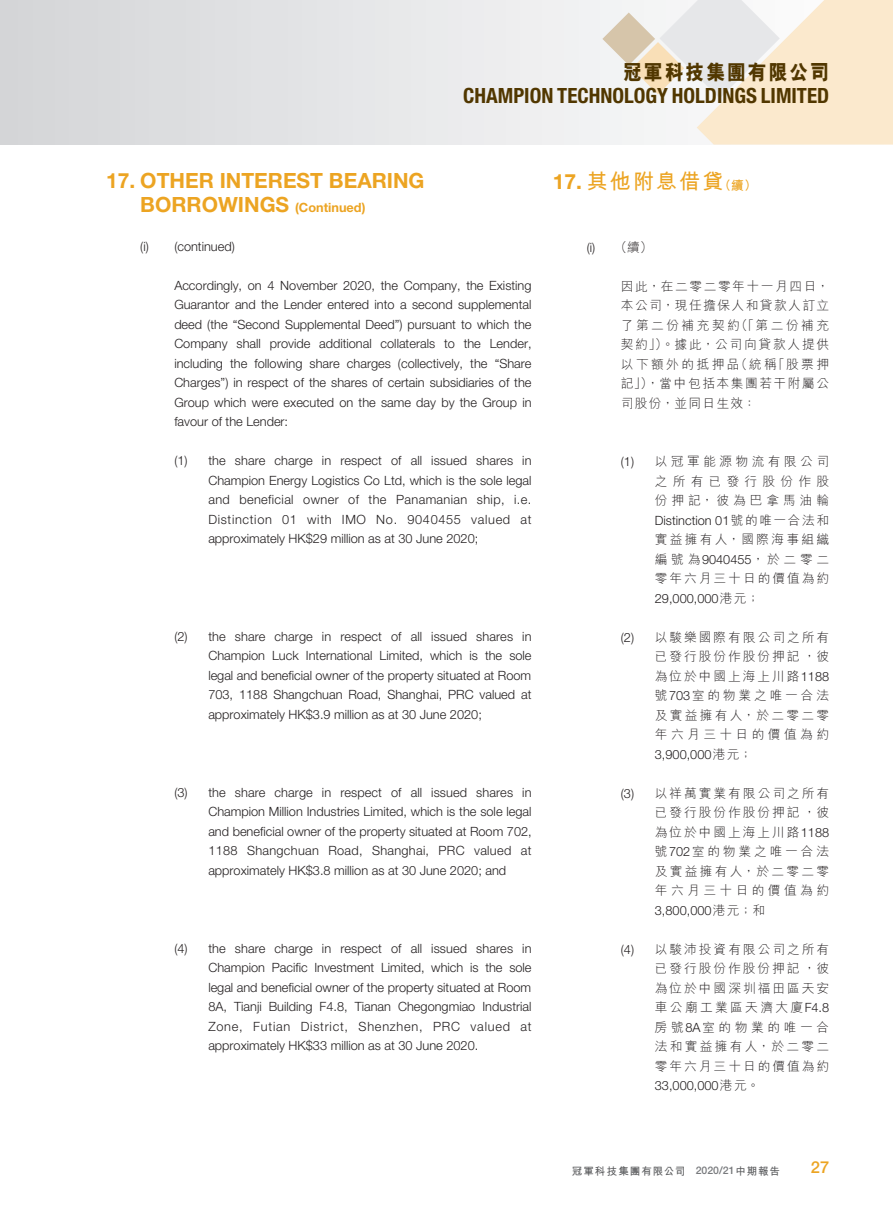
<style>
.page{position:relative;width:893px;height:1212px;background:#fff}
.page>*{position:absolute;margin:0;border:0;box-sizing:border-box;transform-origin:0 0}
.t1{font:700 condensed 21px "Helvetica Neue LT Std";color:#513700}
.t2{font:700 21px "Helvetica Neue LT Std";color:#eca422}
.t3{font:700 21px "M Hei HK";letter-spacing:.1em;color:#eca422}
.t4{font:800 21px "M Hei HK";letter-spacing:.1em;color:#513700;scale:.9 1}
.t5{font:500 16.5px "Helvetica Neue LT Std";color:#eca422}
.t6{font:300 12.75px/19.5px "Helvetica Neue LT Std";color:#231f20;text-align:justify}
.t7{font:300 12.75px/19.5px "M Hei HK";letter-spacing:.175em;color:#231f20;text-align:justify}
.t8{font:700 12.75px "Helvetica Neue LT Std";color:#eca422}
.t9{font:700 10.5px "M Hei HK";letter-spacing:.095em;color:#57585a}
.s1{font-size:21px}
.s2{font-family:"Helvetica Neue LT Std"}
.s3{font-size:12.75px}
.s4{font-family:"M Hei HK"}
.s5{font-family:"Helvetica Neue LT Std";font-weight:500;color:#787a7d}
</style>
<div class="page">
<svg style="left:0;top:0;width:602px;height:145px;background:#e2e3e5"></svg>
<svg style="left:602px;top:0;width:291px;height:145px"></svg>
<h1 class="t4" style="left:623px;top:62px;width:230px">冠軍科技集團有限公司</h1>
<h1 class="t1" style="left:463px;top:83px;width:367px">CHAMPION TECHNOLOGY HOLDINGS LIMITED</h1>
<h1 class="t2" style="left:106px;top:167px;width:320px">17. OTHER INTEREST BEARING</h1>
<p class="t8" style="left:140px;top:199px;width:227px"><span class="s1">BORROWINGS</span> (Continued)</p>
<p class="t6" style="left:140px;top:236px;width:96px">(i) (continued)</p>
<p class="t6" style="left:174px;top:275px;width:359px">Accordingly, on 4 November 2020, the Company, the Existing Guarantor and the Lender entered into a second supplemental deed (the “Second Supplemental Deed”) pursuant to which the Company shall provide additional collaterals to the Lender, including the following share charges (collectively, the “Share Charges”) in respect of the shares of certain subsidiaries of the Group which were executed on the same day by the Group in favour of the Lender:</p>
<p class="t6" style="left:208px;top:450px;width:325px;text-indent:-34px">(1) the share charge in respect of all issued shares in Champion Energy Logistics Co Ltd, which is the sole legal and beneficial owner of the Panamanian ship, i.e.<br>Distinction 01 with IMO No. 9040455 valued at approximately HK$29 million as at 30 June 2020;</p>
<p class="t6" style="left:208px;top:626px;width:325px;text-indent:-34px">(2) the share charge in respect of all issued shares in Champion Luck International Limited, which is the sole legal and beneficial owner of the property situated at Room 703, 1188 Shangchuan Road, Shanghai, PRC valued at approximately HK$3.9 million as at 30 June 2020;</p>
<p class="t6" style="left:208px;top:782px;width:325px;text-indent:-34px">(3) the share charge in respect of all issued shares in Champion Million Industries Limited, which is the sole legal and beneficial owner of the property situated at Room 702, 1188 Shangchuan Road, Shanghai, PRC valued at approximately HK$3.8 million as at 30 June 2020; and</p>
<p class="t6" style="left:208px;top:938px;width:325px;text-indent:-34px">(4) the share charge in respect of all issued shares in Champion Pacific Investment Limited, which is the sole legal and beneficial owner of the property situated at Room 8A, Tianji Building F4.8, Tianan Chegongmiao Industrial Zone, Futian District, Shenzhen, PRC valued at approximately HK$33 million as at 30 June 2020.</p>
<h1 class="t3" style="left:553px;top:166px;width:205px"><span class="s2">17.</span> 其他附息借貸<span class="s3">（續）</span></h1>
<p class="t6" style="left:587px;top:237px;width:67px">(i) <span class="s4">（續）</span></p>
<p class="t7" style="left:621px;top:276px;width:210px">因此，在二零二零年十一月四日，本公司，現任擔保人和貸款人訂立了第二份補充契約（「第二份補充契約」）。據此，公司向貸款人提供以下額外的抵押品（統稱「股票押記」），當中包括本集團若干附屬公司股份，並同日生效：</p>
<p class="t7" style="left:655px;top:452px;width:176px;text-indent:-34px"><span class="s2">(1)</span> 以冠軍能源物流有限公司之所有已發行股份作股份押記，彼為巴拿馬油輪</p>
<p class="t6" style="left:655px;top:510px;width:176px">Distinction 01<span class="s4">號的唯一合法和</span></p>
<p class="t7" style="left:655px;top:530px;width:176px">實益擁有人，國際海事組織編號為<span class="s2">9040455</span>，於二零二零年六月三十日的價值為約</p>
<p class="t6" style="left:655px;top:588px;width:106px">29,000,000<span class="s4">港元；</span></p>
<p class="t7" style="left:655px;top:627px;width:176px;text-indent:-34px"><span class="s2">(2)</span> 以駿樂國際有限公司之所有已發行股份作股份押記，彼為位於中國上海上川路<span class="s2">1188</span>號<span class="s2">703</span>室的物業之唯一合法及實益擁有人，於二零二零年六月三十日的價值為約</p>
<p class="t6" style="left:655px;top:744px;width:99px">3,900,000<span class="s4">港元；</span></p>
<p class="t7" style="left:655px;top:783px;width:176px;text-indent:-34px"><span class="s2">(3)</span> 以祥萬實業有限公司之所有已發行股份作股份押記，彼為位於中國上海上川路<span class="s2">1188</span>號<span class="s2">702</span>室的物業之唯一合法及實益擁有人，於二零二零年六月三十日的價值為約</p>
<p class="t6" style="left:655px;top:900px;width:112px">3,800,000<span class="s4">港元；和</span></p>
<p class="t7" style="left:655px;top:939px;width:176px;text-indent:-34px"><span class="s2">(4)</span> 以駿沛投資有限公司之所有已發行股份作股份押記，彼為位於中國深圳福田區天安車公廟工業區天濟大廈<span class="s2">F4.8</span>房號<span class="s2">8A</span>室的物業的唯一合法和實益擁有人，於二零二零年六月三十日的價值為約</p>
<p class="t6" style="left:655px;top:1076px;width:106px">33,000,000<span class="s4">港元。</span></p>
<p class="t9" style="left:572px;top:1163px;width:210px">冠軍科技集團有限公司 <span class="s5">2020/21</span>中期報告</p>
<p class="t5" style="left:811px;top:1157px;width:20px">27</p>
</div>
